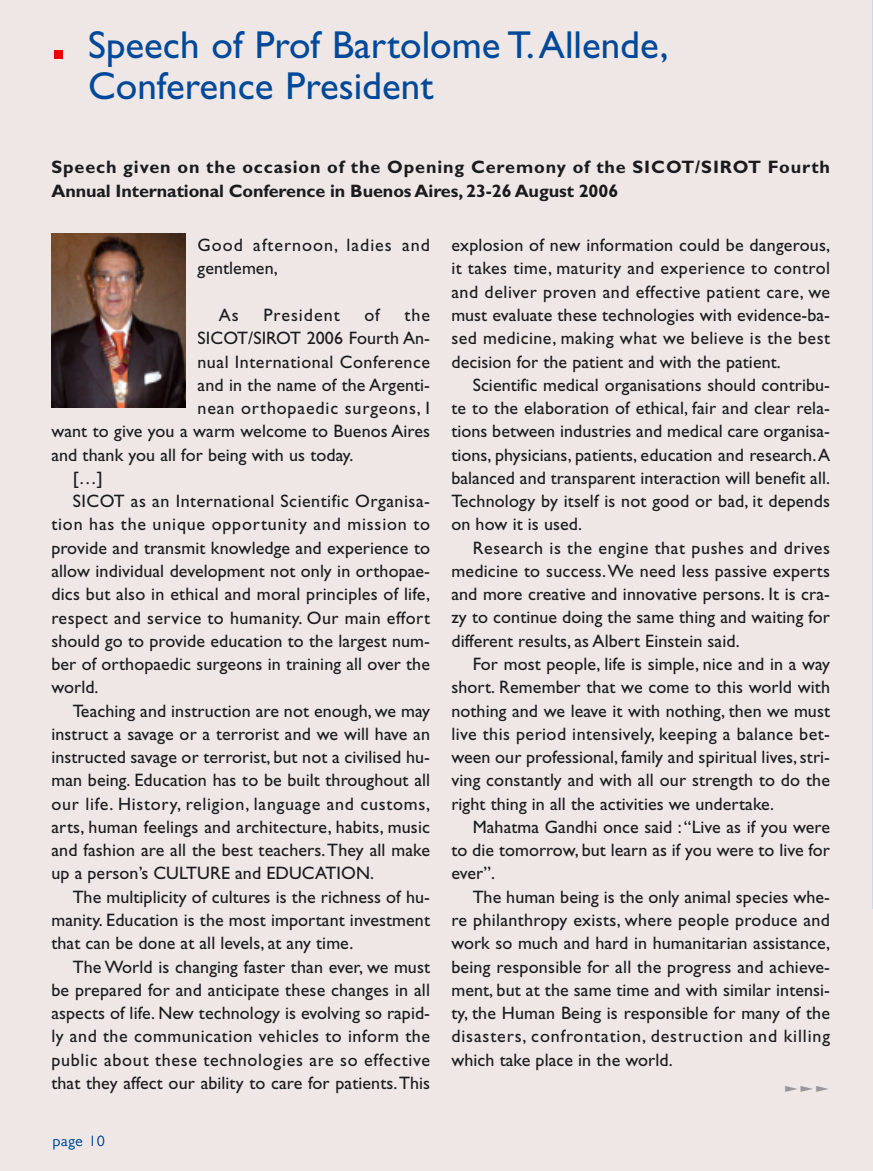
<style>
.page{position:relative;width:873px;height:1171px;background:#fff}
.page>*{position:absolute;margin:0;border:0;box-sizing:border-box;transform-origin:0 0}
.t1{font:39px/40.5px "Gill Sans";color:#00499a}
.t2{font:18px/23.2px "Gill Sans";letter-spacing:.005em;color:#1b1b1f;text-align:justify}
.t3{font:700 18px/23.2px "Gill Sans";letter-spacing:.02em;color:#1b1b1f}
.t4{font:18px "Gill Sans";letter-spacing:.03em;color:#1b1b1f}
.t5{font:18px "Gill Sans";letter-spacing:.04em;color:#1b1b1f}
.t6{font:18px "Gill Sans";letter-spacing:.045em;color:#1b1b1f}
.t7{font:18px/23.2px "Gill Sans";letter-spacing:.055em;color:#1b1b1f}
.t8{font:18px "Gill Sans";letter-spacing:.025em;color:#1b1b1f}
.t9{font:18px "FF Dingbats Arrows One";color:#99979b}
.t10{font:300 15px "Gill Sans";letter-spacing:.05em;color:#00499a}
</style>
<div class="page">
<hr style="left:872px;top:0;width:1px;height:908px;background:#d1d5eb">
<div style="left:0;top:0;width:872px;height:1170px;background:#eee7e5"></div>
<h1 class="t1" style="left:88px;top:29px;width:581px">Speech of Prof Bartolome T.Allende,<br>Conference President</h1>
<p class="t3" style="left:51px;top:157px;width:780px">Speech given on the occasion of the Opening Ceremony of the SICOT/SIROT Fourth<br>Annual International Conference in Buenos Aires, 23-26 August 2006</p>
<p class="t7" style="left:197px;top:235px;width:234px">Good afternoon, ladies and gentlemen,</p>
<p class="t2" style="left:219px;top:305px;width:21px">As</p>
<p class="t7" style="left:263px;top:305px;width:78px">President</p>
<p class="t2" style="left:364px;top:305px;width:17px">of</p>
<p class="t2" style="left:404px;top:305px;width:27px">the</p>
<p class="t2" style="left:197px;top:328px;width:234px">SICOT/SIROT 2006 Fourth An-</p>
<p class="t4" style="left:197px;top:355px;width:234px">nual International Conference</p>
<p class="t2" style="left:197px;top:375px;width:234px">and in the name of the Argenti-</p>
<p class="t6" style="left:197px;top:401px;width:234px">nean orthopaedic surgeons, I</p>
<p class="t2" style="left:51px;top:421px;width:380px">want to give you a warm welcome to Buenos Aires</p>
<p class="t2" style="left:51px;top:445px;width:303px">and thank you all for being with us today.</p>
<p class="t2" style="left:73px;top:468px;width:32px">[…]</p>
<p class="t4" style="left:73px;top:494px;width:359px">SICOT as an International Scientific Organisa-</p>
<p class="t6" style="left:51px;top:518px;width:380px">tion has the unique opportunity and mission to</p>
<p class="t2" style="left:51px;top:538px;width:380px">provide and transmit knowledge and experience to</p>
<p class="t2" style="left:51px;top:561px;width:380px">allow individual development not only in orthopae-</p>
<p class="t2" style="left:51px;top:584px;width:380px">dics but also in ethical and moral principles of life,</p>
<p class="t8" style="left:51px;top:611px;width:380px">respect and service to humanity. Our main effort</p>
<p class="t2" style="left:51px;top:631px;width:380px">should go to provide education to the largest num-</p>
<p class="t2" style="left:51px;top:654px;width:380px">ber of orthopaedic surgeons in training all over the</p>
<p class="t2" style="left:51px;top:677px;width:49px">world.</p>
<p class="t2" style="left:73px;top:700px;width:359px">Teaching and instruction are not enough, we may</p>
<p class="t2" style="left:51px;top:724px;width:380px">instruct a savage or a terrorist and we will have an</p>
<p class="t2" style="left:51px;top:747px;width:380px">instructed savage or terrorist, but not a civilised hu-</p>
<p class="t2" style="left:51px;top:770px;width:380px">man being. Education has to be built throughout all</p>
<p class="t5" style="left:51px;top:797px;width:380px">our life. History, religion, language and customs,</p>
<p class="t2" style="left:51px;top:817px;width:380px">arts, human feelings and architecture, habits, music</p>
<p class="t2" style="left:51px;top:840px;width:380px">and fashion are all the best teachers.They all make</p>
<p class="t2" style="left:51px;top:863px;width:324px">up a person’s CULTURE and EDUCATION.</p>
<p class="t2" style="left:73px;top:886px;width:359px">The multiplicity of cultures is the richness of hu-</p>
<p class="t2" style="left:51px;top:910px;width:380px">manity. Education is the most important investment</p>
<p class="t2" style="left:51px;top:933px;width:303px">that can be done at all levels, at any time.</p>
<p class="t2" style="left:73px;top:956px;width:359px">The World is changing faster than ever, we must</p>
<p class="t2" style="left:51px;top:979px;width:380px">be prepared for and anticipate these changes in all</p>
<p class="t2" style="left:51px;top:1003px;width:380px">aspects of life. New technology is evolving so rapid-</p>
<p class="t4" style="left:51px;top:1029px;width:380px">ly and the communication vehicles to inform the</p>
<p class="t5" style="left:51px;top:1052px;width:380px">public about these technologies are so effective</p>
<p class="t2" style="left:51px;top:1072px;width:380px">that they affect our ability to care for patients.This</p>
<p class="t10" style="left:53px;top:1135px;width:53px">page 10</p>
<p class="t2" style="left:451px;top:235px;width:380px">explosion of new information could be dangerous, it takes time, maturity and experience to control and deliver proven and effective patient care, we must evaluate these technologies with evidence-ba&shy;sed medicine, making what we believe is the best decision for the patient and with the patient.</p>
<p class="t2" style="left:451px;top:375px;width:380px;text-indent:21px">Scientific medical organisations should contribu&shy;te to the elaboration of ethical, fair and clear rela&shy;tions between industries and medical care organisa&shy;tions, physicians, patients, education and research.A balanced and transparent interaction will benefit all.<br>Technology by itself is not good or bad, it depends on how it is used.</p>
<p class="t2" style="left:451px;top:538px;width:380px;text-indent:21px">Research is the engine that pushes and drives medicine to success.We need less passive experts and more creative and innovative persons. It is cra&shy;zy to continue doing the same thing and waiting for different results, as Albert Einstein said.</p>
<p class="t2" style="left:451px;top:654px;width:380px;text-indent:21px">For most people, life is simple, nice and in a way short. Remember that we come to this world with nothing and we leave it with nothing, then we must live this period intensively, keeping a balance bet&shy;ween our professional, family and spiritual lives, stri&shy;ving constantly and with all our strength to do the right thing in all the activities we undertake.</p>
<p class="t2" style="left:451px;top:817px;width:380px;text-indent:21px">Mahatma Gandhi once said :“Live as if you were to die tomorrow, but learn as if you were to live for ever”.</p>
<p class="t2" style="left:451px;top:886px;width:380px;text-indent:21px">The human being is the only animal species whe&shy;re philanthropy exists, where people produce and work so much and hard in humanitarian assistance, being responsible for all the progress and achieve&shy;ment, but at the same time and with similar intensi&shy;ty, the Human Being is responsible for many of the disasters, confrontation, destruction and killing which take place in the world.</p>
<p class="t9" style="left:783px;top:1077px;width:48px">❑❑❑</p>
</div>
